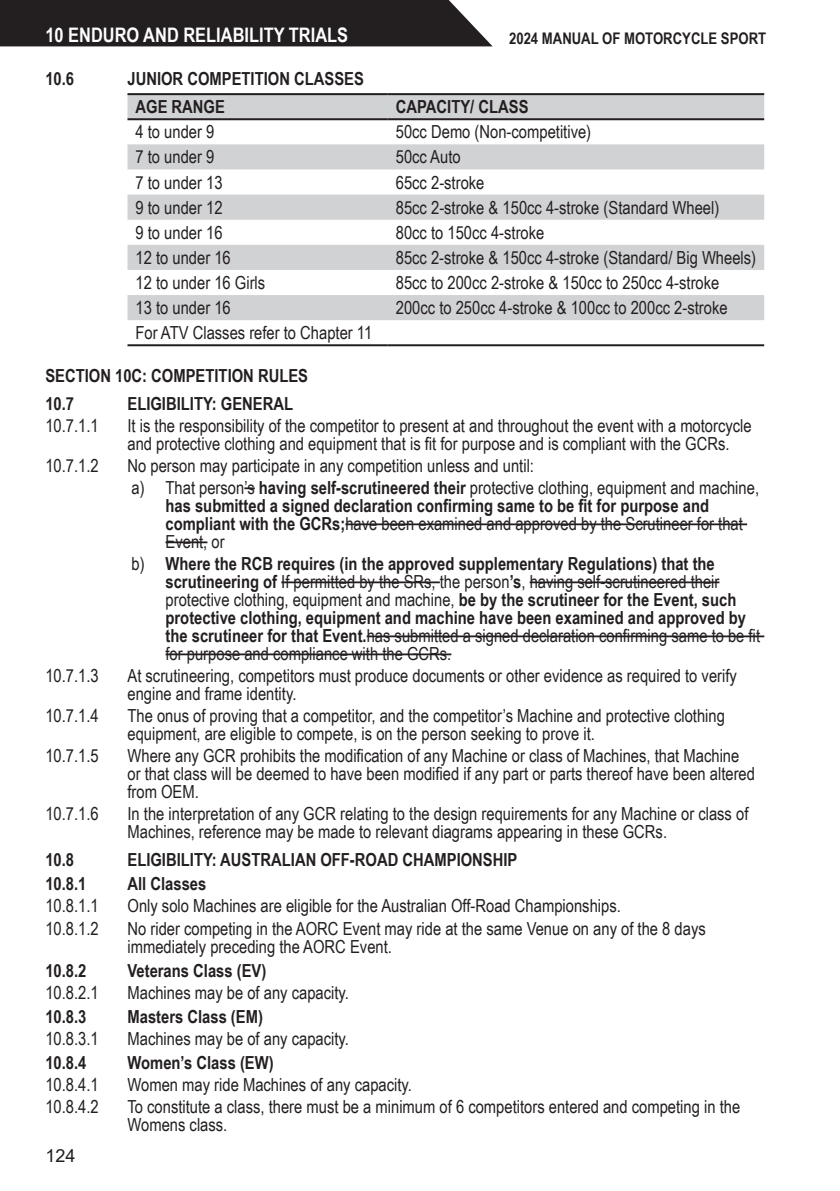
<style>
.page{position:relative;width:840px;height:1191px;background:#fff}
.page>*{position:absolute;margin:0;border:0;box-sizing:border-box;transform-origin:0 0}
.t1{font:700 20px "Arial Narrow";color:#fff}
.Heading_4{font:18px/18px "Arial Narrow";color:#231f20}
.List_a__b__c__d{font:700 18px/18px "Arial Narrow";color:#231f20}
.Table_Text{font:18px "Arial Narrow";color:#231f20}
.Heading_2{font:700 18px "Arial Narrow";color:#231f20}
.Heading_3{font:700 18px "Arial Narrow";color:#231f20}
.Heading_1{font:700 18px "Arial Narrow";color:#231f20}
.Table_Text-2{font:700 18px "Arial Narrow";color:#231f20}
.t2{font:18px "Arial";color:#231f20}
.t3{font:700 16px "Arial Narrow";color:#231f20}
.s1{font-weight:400}
</style>
<div class="page">
<div style="left:0;top:0;width:492px;height:46px;background:#231f20"></div>
<svg style="left:127px;top:95px;width:636px;height:225px;fill:#d1d2d4"></svg>
<hr style="left:127px;top:93px;width:260px;height:2px;background:#231f20">
<hr style="left:387px;top:93px;width:376px;height:2px;background:#231f20">
<hr style="left:127px;top:118px;width:260px;height:2px;background:#231f20">
<hr style="left:387px;top:118px;width:376px;height:2px;background:#231f20">
<hr style="left:127px;top:344px;width:260px;height:2px;background:#231f20">
<hr style="left:387px;top:344px;width:376px;height:2px;background:#231f20">
<svg style="left:244px;top:487px;width:11px;height:2px"></svg>
<hr style="left:345px;top:523px;width:401px;height:2px;background:#231f20">
<hr style="left:165px;top:541px;width:42px;height:2px;background:#231f20">
<hr style="left:281px;top:581px;width:158px;height:2px;background:#231f20">
<hr style="left:529px;top:581px;width:190px;height:2px;background:#231f20">
<hr style="left:366px;top:635px;width:397px;height:2px;background:#231f20">
<hr style="left:165px;top:653px;width:286px;height:2px;background:#231f20">
<p class="t1" style="left:45px;top:20px;width:304px">10 ENDURO AND RELIABILITY TRIALS</p>
<p class="t3" style="left:508px;top:26px;width:258px">2024 MANUAL OF MOTORCYCLE SPORT</p>
<p class="Heading_2" style="left:45px;top:65px;width:30px">10.6</p>
<p class="Heading_2" style="left:127px;top:65px;width:238px">JUNIOR COMPETITION CLASSES</p>
<p class="Table_Text-2" style="left:135px;top:93px;width:91px">AGE RANGE</p>
<p class="Table_Text-2" style="left:395px;top:93px;width:134px">CAPACITY/ CLASS</p>
<p class="Table_Text" style="left:135px;top:119px;width:80px">4 to under 9</p>
<p class="Table_Text" style="left:395px;top:119px;width:197px">50cc Demo (Non-competitive)</p>
<p class="Table_Text" style="left:135px;top:144px;width:80px">7 to under 9</p>
<p class="Table_Text" style="left:395px;top:144px;width:66px">50cc Auto</p>
<p class="Table_Text" style="left:135px;top:169px;width:88px">7 to under 13</p>
<p class="Table_Text" style="left:395px;top:169px;width:90px">65cc 2-stroke</p>
<p class="Table_Text" style="left:135px;top:194px;width:88px">9 to under 12</p>
<p class="Table_Text" style="left:395px;top:194px;width:325px">85cc 2-stroke &amp; 150cc 4-stroke (Standard Wheel)</p>
<p class="Table_Text" style="left:135px;top:219px;width:88px">9 to under 16</p>
<p class="Table_Text" style="left:395px;top:219px;width:150px">80cc to 150cc 4-stroke</p>
<p class="Table_Text" style="left:135px;top:244px;width:97px">12 to under 16</p>
<p class="Table_Text" style="left:395px;top:244px;width:362px">85cc 2-stroke &amp; 150cc 4-stroke (Standard/ Big Wheels)</p>
<p class="Table_Text" style="left:135px;top:269px;width:131px">12 to under 16 Girls</p>
<p class="Table_Text" style="left:395px;top:269px;width:325px">85cc to 200cc 2-stroke &amp; 150cc to 250cc 4-stroke</p>
<p class="Table_Text" style="left:135px;top:294px;width:97px">13 to under 16</p>
<p class="Table_Text" style="left:395px;top:294px;width:333px">200cc to 250cc 4-stroke &amp; 100cc to 200cc 2-stroke</p>
<p class="Table_Text" style="left:135px;top:320px;width:238px">For ATV Classes refer to Chapter 11</p>
<p class="Heading_1" style="left:45px;top:362px;width:264px">SECTION 10C: COMPETITION RULES</p>
<p class="Heading_2" style="left:45px;top:390px;width:30px">10.7</p>
<p class="Heading_2" style="left:127px;top:390px;width:167px">ELIGIBILITY: GENERAL</p>
<p class="Heading_4" style="left:45px;top:416px;width:55px">10.7.1.1</p>
<p class="Heading_4" style="left:127px;top:416px;width:625px">It is the responsibility of the competitor to present at and throughout the event with a motorcycle and protective clothing and equipment that is fit for purpose and is compliant with the GCRs.</p>
<p class="Heading_4" style="left:45px;top:456px;width:55px">10.7.1.2</p>
<p class="Heading_4" style="left:127px;top:456px;width:408px">No person may participate in any competition unless and until:</p>
<p class="List_a__b__c__d" style="left:165px;top:478px;width:594px;text-indent:-34px"><span class="s1">a) That person’s</span> having self-scrutineered their <span class="s1">protective clothing, equipment and machine, </span>has submitted a signed declaration confirming same to be fit for purpose and compliant with the GCRs;<span class="s1">have been examined and approved by the Scrutineer for that Event, or</span></p>
<p class="List_a__b__c__d" style="left:165px;top:554px;width:595px;text-indent:-34px"><span class="s1">b)</span> Where the RCB requires (in the approved supplementary Regulations) that the scrutineering of <span class="s1">If permitted by the SRs, the person</span>’s<span class="s1">, having self-scrutineered their protective clothing, equipment and machine,</span> be by the scrutineer for the Event, such protective clothing, equipment and machine have been examined and approved by the scrutineer for that Event.<span class="s1">has submitted a signed declaration confirming same to be fit for purpose and compliance with the GCRs.</span></p>
<p class="Heading_4" style="left:45px;top:666px;width:55px">10.7.1.3</p>
<p class="Heading_4" style="left:127px;top:666px;width:610px">At scrutineering, competitors must produce documents or other evidence as required to verify engine and frame identity.</p>
<p class="Heading_4" style="left:45px;top:706px;width:55px">10.7.1.4</p>
<p class="Heading_4" style="left:127px;top:706px;width:598px">The onus of proving that a competitor, and the competitor’s Machine and protective clothing equipment, are eligible to compete, is on the person seeking to prove it.</p>
<p class="Heading_4" style="left:45px;top:746px;width:55px">10.7.1.5</p>
<p class="Heading_4" style="left:127px;top:746px;width:628px">Where any GCR prohibits the modification of any Machine or class of Machines, that Machine or that class will be deemed to have been modified if any part or parts thereof have been altered from OEM.</p>
<p class="Heading_4" style="left:45px;top:804px;width:55px">10.7.1.6</p>
<p class="Heading_4" style="left:127px;top:804px;width:622px">In the interpretation of any GCR relating to the design requirements for any Machine or class of<br>Machines, reference may be made to relevant diagrams appearing in these GCRs.</p>
<p class="Heading_2" style="left:45px;top:846px;width:30px">10.8</p>
<p class="Heading_2" style="left:127px;top:846px;width:391px">ELIGIBILITY: AUSTRALIAN OFF-ROAD CHAMPIONSHIP</p>
<p class="Heading_3" style="left:45px;top:870px;width:43px">10.8.1</p>
<p class="Heading_3" style="left:127px;top:870px;width:80px">All Classes</p>
<p class="Heading_4" style="left:45px;top:896px;width:55px">10.8.1.1</p>
<p class="Heading_4" style="left:127px;top:896px;width:494px">Only solo Machines are eligible for the Australian Off-Road Championships.</p>
<p class="Heading_4" style="left:45px;top:918px;width:55px">10.8.1.2</p>
<p class="Heading_4" style="left:127px;top:918px;width:579px">No rider competing in the AORC Event may ride at the same Venue on any of the 8 days immediately preceding the AORC Event.</p>
<p class="Heading_3" style="left:45px;top:956px;width:43px">10.8.2</p>
<p class="Heading_3" style="left:127px;top:956px;width:140px">Veterans Class (EV)</p>
<p class="Heading_4" style="left:45px;top:982px;width:55px">10.8.2.1</p>
<p class="Heading_4" style="left:127px;top:982px;width:223px">Machines may be of any capacity.</p>
<p class="Heading_3" style="left:45px;top:1002px;width:43px">10.8.3</p>
<p class="Heading_3" style="left:127px;top:1002px;width:137px">Masters Class (EM)</p>
<p class="Heading_4" style="left:45px;top:1028px;width:55px">10.8.3.1</p>
<p class="Heading_4" style="left:127px;top:1028px;width:223px">Machines may be of any capacity.</p>
<p class="Heading_3" style="left:45px;top:1048px;width:43px">10.8.4</p>
<p class="Heading_3" style="left:127px;top:1048px;width:148px">Women’s Class (EW)</p>
<p class="Heading_4" style="left:45px;top:1074px;width:55px">10.8.4.1</p>
<p class="Heading_4" style="left:127px;top:1074px;width:286px">Women may ride Machines of any capacity.</p>
<p class="Heading_4" style="left:45px;top:1096px;width:55px">10.8.4.2</p>
<p class="Heading_4" style="left:127px;top:1096px;width:614px">To constitute a class, there must be a minimum of 6 competitors entered and competing in the<br>Womens class.</p>
<p class="t2" style="left:45px;top:1142px;width:32px">124</p>
</div>
